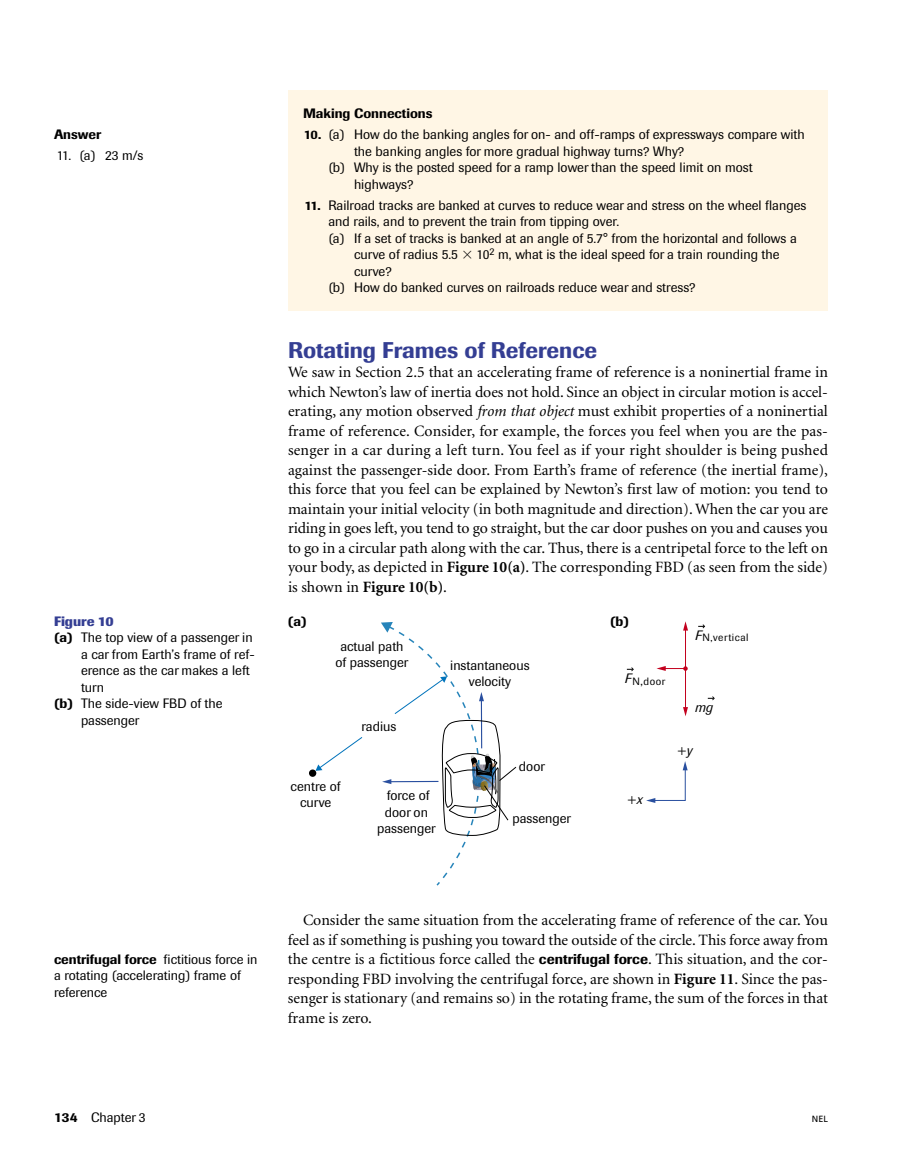
<style>
.page{position:relative;width:918px;height:1175px;background:#fff}
.page>*{position:absolute;margin:0;border:0;box-sizing:border-box;transform-origin:0 0}
.t1{font:500 22.5px "Imago BQ";color:#343e93}
.t2{font:15.75px/19.5px "Minion";color:#000;text-align:justify}
.t3{font:13.5px/16.5px "Imago BQ";color:#000;text-align:center}
.t4{font:500 13.5px "Imago BQ";color:#000}
.t5{font:700 13.5px "Imago BQ";color:#343e93}
.t6{font:italic 13.5px "Imago BQ";color:#000}
.t7{font:10.5px "Imago BQ";letter-spacing:.05em;color:#000}
.t8{font:9px "Frutiger";color:#000}
.s1{font-weight:500}
.s2{font-weight:500;font-size:12.75px}
.s3{font-style:italic}
.s4{font-weight:700}
.s5{font-style:italic;font-size:13.5px}
.s6{font-size:12px}
.s7{font-family:"Imago BQ";font-weight:500;font-size:14.25px}
</style>
<div class="page">
<div style="left:288px;top:90px;width:540px;height:221px;background:#fff6e5"></div>
<div style="left:309px;top:769px;width:7px;height:8px;background:#000;border-radius:50%"></div>
<svg style="left:315px;top:622px;width:202px;height:264px"></svg>
<svg style="left:683px;top:621px;width:5px;height:9px"></svg>
<svg style="left:683px;top:707px;width:5px;height:9px"></svg>
<hr style="left:685px;top:628px;width:1px;height:79px;background:#c3001e">
<svg style="left:708px;top:696px;width:7px;height:4px"></svg>
<svg style="left:698px;top:624px;width:7px;height:4px"></svg>
<svg style="left:627px;top:667px;width:7px;height:4px"></svg>
<svg style="left:657px;top:666px;width:31px;height:5px"></svg>
<svg style="left:646px;top:761px;width:42px;height:42px"></svg>
<p class="t4" style="left:54px;top:129px;width:49px">Answer</p>
<p class="t3" style="left:57px;top:148px;width:88px">11. (a) 23 m/s</p>
<p class="t5" style="left:54px;top:616px;width:61px">Figure 10</p>
<p class="t3" style="left:54px;top:631px;width:200px"><span class="s1">(a)</span> The top view of a passenger in</p>
<p class="t3" style="left:81px;top:647px;width:175px">a car from Earth’s frame of ref-</p>
<p class="t3" style="left:81px;top:664px;width:170px">erence as the car makes a left</p>
<p class="t3" style="left:81px;top:680px;width:25px">turn</p>
<p class="t3" style="left:54px;top:697px;width:170px"><span class="s1">(b)</span> The side-view FBD of the</p>
<p class="t3" style="left:81px;top:713px;width:60px">passenger</p>
<p class="t3" style="left:54px;top:952px;width:205px;text-align:left"><span class="s1">centrifugal force</span> fictitious force in a rotating (accelerating) frame of reference</p>
<p class="t4" style="left:303px;top:109px;width:131px">Making Connections</p>
<p class="t3" style="left:304px;top:128px;width:502px"><span class="s2">10.</span> (a) How do the banking angles for on- and off-ramps of expressways compare with</p>
<p class="t3" style="left:354px;top:144px;width:332px">the banking angles for more gradual highway turns? Why?</p>
<p class="t3" style="left:328px;top:161px;width:426px">(b) Why is the posted speed for a ramp lower than the speed limit on most</p>
<p class="t3" style="left:354px;top:177px;width:61px">highways?</p>
<p class="t3" style="left:305px;top:198px;width:503px"><span class="s2">11.</span> Railroad tracks are banked at curves to reduce wear and stress on the wheel flanges</p>
<p class="t3" style="left:328px;top:215px;width:292px">and rails, and to prevent the train from tipping over.</p>
<p class="t3" style="left:328px;top:231px;width:470px">(a) If a set of tracks is banked at an angle of 5.7° from the horizontal and follows a</p>
<p class="t3" style="left:354px;top:248px;width:106px">curve of radius 5.5</p>
<p class="t3" style="left:477px;top:248px;width:305px">10<sup>2</sup> m, what is the ideal speed for a train rounding the</p>
<p class="t3" style="left:329px;top:264px;width:369px;text-align:left;text-indent:26px">curve?<br>(b) How do banked curves on railroads reduce wear and stress?</p>
<h1 class="t1" style="left:288px;top:342px;width:311px">Rotating Frames of Reference</h1>
<p class="t2" style="left:288px;top:364px;width:542px">We saw in Section 2.5 that an accelerating frame of reference is a noninertial frame in which Newton’s law of inertia does not hold. Since an object in circular motion is accel&shy;erating, any motion observed <span class="s3">from that object</span> must exhibit properties of a noninertial frame of reference. Consider, for example, the forces you feel when you are the pas&shy;senger in a car during a left turn. You feel as if your right shoulder is being pushed against the passenger-side door. From Earth’s frame of reference (the inertial frame), this force that you feel can be explained by Newton’s first law of motion: you tend to maintain your initial velocity (in both magnitude and direction). When the car you are riding in goes left, you tend to go straight, but the car door pushes on you and causes you to go in a circular path along with the car. Thus, there is a centripetal force to the left on your body, as depicted in <span class="s4">Figure 10(a)</span>. The corresponding FBD (as seen from the side) is shown in <span class="s4">Figure 10(b)</span>.</p>
<p class="t4" style="left:288px;top:616px;width:20px">(a)</p>
<p class="t4" style="left:610px;top:616px;width:21px">(b)</p>
<p class="t3" style="left:336px;top:639px;width:74px">actual path of passenger</p>
<p class="t3" style="left:361px;top:720px;width:36px">radius</p>
<p class="t3" style="left:291px;top:779px;width:52px">centre of curve</p>
<p class="t3" style="left:377px;top:788px;width:60px">force of door on passenger</p>
<p class="t3" style="left:450px;top:658px;width:81px">instantaneous velocity</p>
<p class="t3" style="left:519px;top:759px;width:27px">door</p>
<p class="t3" style="left:512px;top:812px;width:60px">passenger</p>
<p class="t7" style="left:625px;top:677px;width:42px"><span class="s5">F</span>N<span class="s6">,</span>door</p>
<p class="t3" style="left:627px;top:793px;width:16px">+<span class="s3">x</span></p>
<p class="t7" style="left:695px;top:634px;width:55px"><span class="s5">F</span>N,vertical</p>
<p class="t6" style="left:695px;top:702px;width:19px">mg</p>
<p class="t3" style="left:677px;top:743px;width:16px">+<span class="s3">y</span></p>
<p class="t2" style="left:288px;top:911px;width:542px;text-indent:15px">Consider the same situation from the accelerating frame of reference of the car. You feel as if something is pushing you toward the outside of the circle. This force away from the centre is a fictitious force called the <span class="s7">centrifugal force</span>. This situation, and the cor&shy;responding FBD involving the centrifugal force, are shown in <span class="s4">Figure 11</span>. Since the pas&shy;senger is stationary (and remains so) in the rotating frame, the sum of the forces in that frame is zero.</p>
<p class="t3" style="left:54px;top:1110px;width:93px"><span class="s1">134</span> Chapter 3</p>
<p class="t8" style="left:812px;top:1115px;width:18px">NEL</p>
</div>
